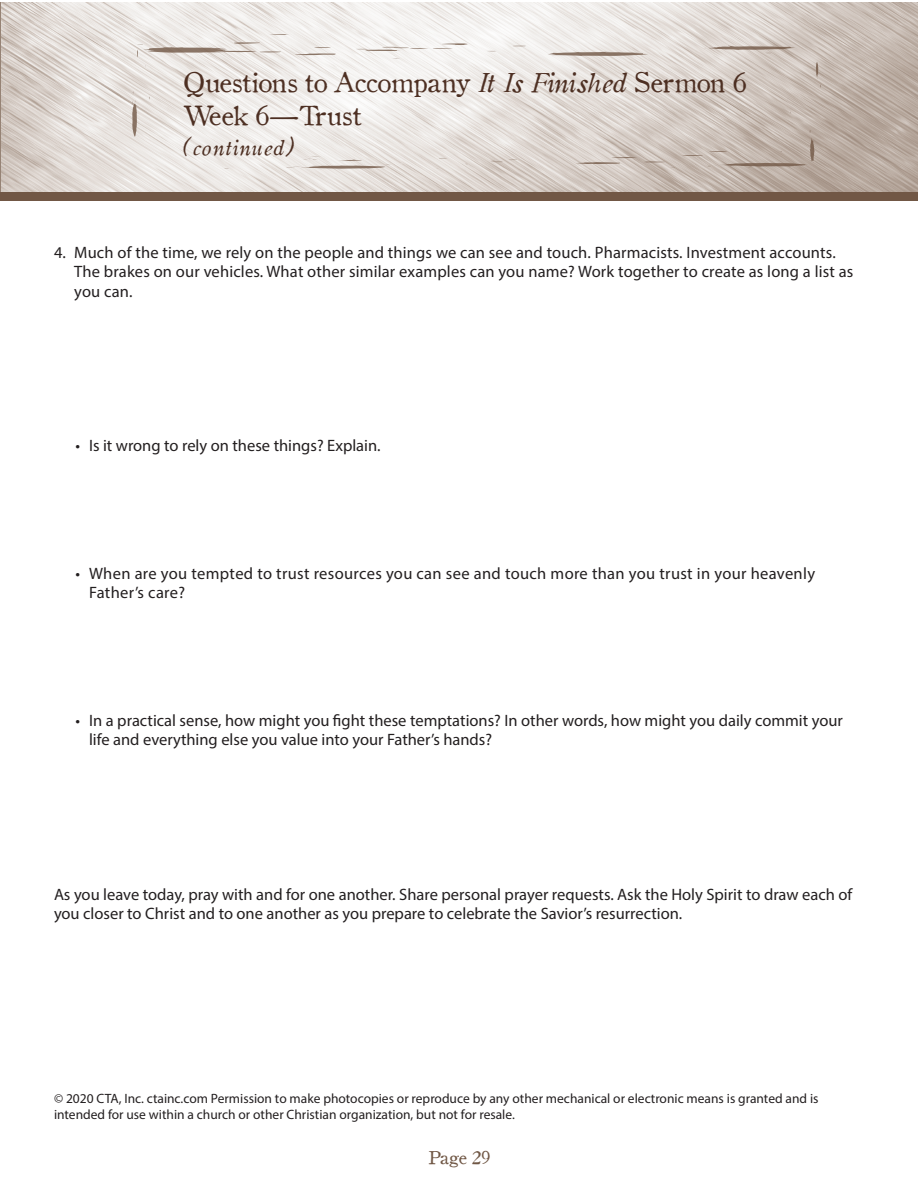
<style>
.page{position:relative;width:918px;height:1188px;background:#fff}
.page>*{position:absolute;margin:0;border:0;box-sizing:border-box;transform-origin:0 0}
.t1{font:27px/33px "Old Style 1 HPLHS";letter-spacing:.015em;color:#4d2f22}
.t2{font:21px "Oldstyle Italic HPLHS";letter-spacing:.025em;color:#4d2f22}
.t3{font:18px "Old Style 1 HPLHS";letter-spacing:-.01em;color:#705745}
.t4{font:16.5px/19.5px "Myriad Pro";color:#231f20}
.t5{font:16.5px/19.5px "Myriad Pro";letter-spacing:.02em;color:#231f20}
.t6{font:13.5px/16.2px "Myriad Pro";color:#231f20}
.s1{font-family:"Oldstyle Italic HPLHS"}
</style>
<div class="page">
<img style="left:1px;top:2px;width:917px;height:190px">
<div style="left:0;top:192px;width:918px;height:9px;background:#715745"></div>
<svg style="left:269px;top:34px;width:21px;height:1px"></svg>
<svg style="left:290px;top:47px;width:49px;height:8px"></svg>
<svg style="left:356px;top:43px;width:119px;height:8px"></svg>
<svg style="left:509px;top:46px;width:19px;height:1px"></svg>
<svg style="left:805px;top:46px;width:12px;height:3px"></svg>
<svg style="left:703px;top:46px;width:92px;height:8px"></svg>
<svg style="left:816px;top:60px;width:5px;height:28px"></svg>
<svg style="left:574px;top:157px;width:101px;height:11px"></svg>
<svg style="left:682px;top:130px;width:133px;height:38px;background:#c0b3a9"></svg>
<svg style="left:548px;top:52px;width:106px;height:4px"></svg>
<svg style="left:489px;top:160px;width:30px;height:3px"></svg>
<svg style="left:132px;top:100px;width:6px;height:37px"></svg>
<svg style="left:289px;top:156px;width:102px;height:13px"></svg>
<svg style="left:136px;top:42px;width:145px;height:16px"></svg>
<h1 class="t1" style="left:183px;top:64px;width:565px">Questions to Accompany <span class="s1">It Is Finished</span> Sermon 6<br>Week 6—Trust</h1>
<p class="t2" style="left:183px;top:131px;width:112px">(continued)</p>
<p class="t4" style="left:74px;top:242px;width:781px;text-indent:-20px">4. Much of the time, we rely on the people and things we can see and touch. Pharmacists. Investment accounts.<br>The brakes on our vehicles. What other similar examples can you name? Work together to create as long a list as you can.</p>
<p class="t4" style="left:76px;top:436px;width:307px">• Is it wrong to rely on these things? Explain.</p>
<p class="t5" style="left:89px;top:563px;width:728px;text-indent:-13px">• When are you tempted to trust resources you can see and touch more than you trust in your heavenly<br>Father’s care?</p>
<p class="t4" style="left:89px;top:710px;width:755px;text-indent:-13px">• In a practical sense, how might you fight these temptations? In other words, how might you daily commit your life and everything else you value into your Father’s hands?</p>
<p class="t4" style="left:54px;top:884px;width:800px">As you leave today, pray with and for one another. Share personal prayer requests. Ask the Holy Spirit to draw each of you closer to Christ and to one another as you prepare to celebrate the Savior’s resurrection.</p>
<p class="t6" style="left:54px;top:1090px;width:766px">© 2020 CTA, Inc. ctainc.com Permission to make photocopies or reproduce by any other mechanical or electronic means is granted and is intended for use within a church or other Christian organization, but not for resale.</p>
<p class="t3" style="left:429px;top:1144px;width:62px">Page 29</p>
</div>
